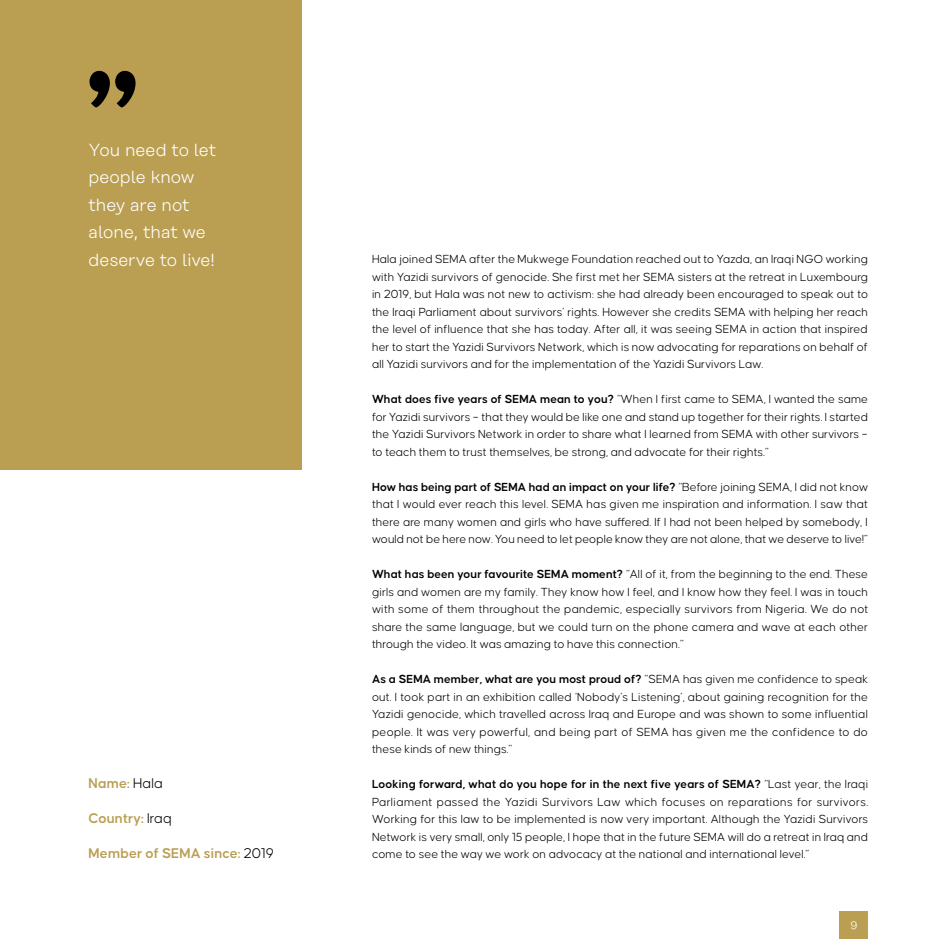
<style>
.page{position:relative;width:939px;height:939px;background:#fff}
.page>*{position:absolute;margin:0;border:0;box-sizing:border-box;transform-origin:0 0}
.t1{font:300 17.5px/27.5px "Rational Text";color:#fff}
.t2{font:600 15px "Causten";letter-spacing:.005em;color:#ba9f53}
.t3{font:300 12.5px/17.5px "Causten";letter-spacing:.005em;color:#000;text-align:justify}
.t4{font:300 11.25px "Rational Text";color:#fff}
.s1{font-weight:300;color:#000}
.s2{font-weight:600}
</style>
<div class="page">
<div style="left:0;top:0;width:301px;height:469px;background:#ba9f53"></div>
<svg style="left:90px;top:71px;width:46px;height:36px"></svg>
<div style="left:840px;top:911px;width:28px;height:28px;background:#ba9f53"></div>
<h1 class="t1" style="left:89px;top:136px;width:129px">You need to let people know they are not alone, that we deserve to live!</h1>
<p class="t2" style="left:89px;top:775px;width:76px">Name: <span class="s1">Hala</span></p>
<p class="t2" style="left:89px;top:810px;width:85px">Country: <span class="s1">Iraq</span></p>
<p class="t2" style="left:89px;top:845px;width:187px">Member of SEMA since: <span class="s1">2019</span></p>
<p class="t3" style="left:372px;top:251px;width:498px">Hala joined SEMA after the Mukwege Foundation reached out to Yazda, an Iraqi NGO working with Yazidi survivors of genocide. She first met her SEMA sisters at the retreat in Luxembourg in 2019, but Hala was not new to activism: she had already been encouraged to speak out to the Iraqi Parliament about survivors’ rights. However she credits SEMA with helping her reach the level of influence that she has today. After all, it was seeing SEMA in action that inspired her to start the Yazidi Survivors Network, which is now advocating for reparations on behalf of all Yazidi survivors and for the implementation of the Yazidi Survivors Law.</p>
<p class="t3" style="left:372px;top:391px;width:498px"><span class="s2">What does five years of SEMA mean to you?</span> “When I first came to SEMA, I wanted the same for Yazidi survivors – that they would be like one and stand up together for their rights. I started the Yazidi Survivors Network in order to share what I learned from SEMA with other survivors – to teach them to trust themselves, be strong, and advocate for their rights.”</p>
<p class="t3" style="left:372px;top:478px;width:498px"><span class="s2">How has being part of SEMA had an impact on your life?</span> “Before joining SEMA, I did not know that I would ever reach this level. SEMA has given me inspiration and information. I saw that there are many women and girls who have suffered. If I had not been helped by somebody, I would not be here now. You need to let people know they are not alone, that we deserve to live!”</p>
<p class="t3" style="left:372px;top:566px;width:498px"><span class="s2">What has been your favourite SEMA moment?</span> “All of it, from the beginning to the end. These girls and women are my family. They know how I feel, and I know how they feel. I was in touch with some of them throughout the pandemic, especially survivors from Nigeria. We do not share the same language, but we could turn on the phone camera and wave at each other through the video. It was amazing to have this connection.”</p>
<p class="t3" style="left:372px;top:671px;width:498px"><span class="s2">As a SEMA member, what are you most proud of?</span> “SEMA has given me confidence to speak out. I took part in an exhibition called ‘Nobody’s Listening’, about gaining recognition for the Yazidi genocide, which travelled across Iraq and Europe and was shown to some influential people. It was very powerful, and being part of SEMA has given me the confidence to do these kinds of new things.”</p>
<p class="t3" style="left:372px;top:776px;width:498px"><span class="s2">Looking forward, what do you hope for in the next five years of SEMA?</span> “Last year, the Iraqi Parliament passed the Yazidi Survivors Law which focuses on reparations for survivors.<br>Working for this law to be implemented is now very important. Although the Yazidi Survivors Network is very small, only 15 people, I hope that in the future SEMA will do a retreat in Iraq and come to see the way we work on advocacy at the national and international level.”</p>
<p class="t4" style="left:850px;top:918px;width:9px">9</p>
</div>
